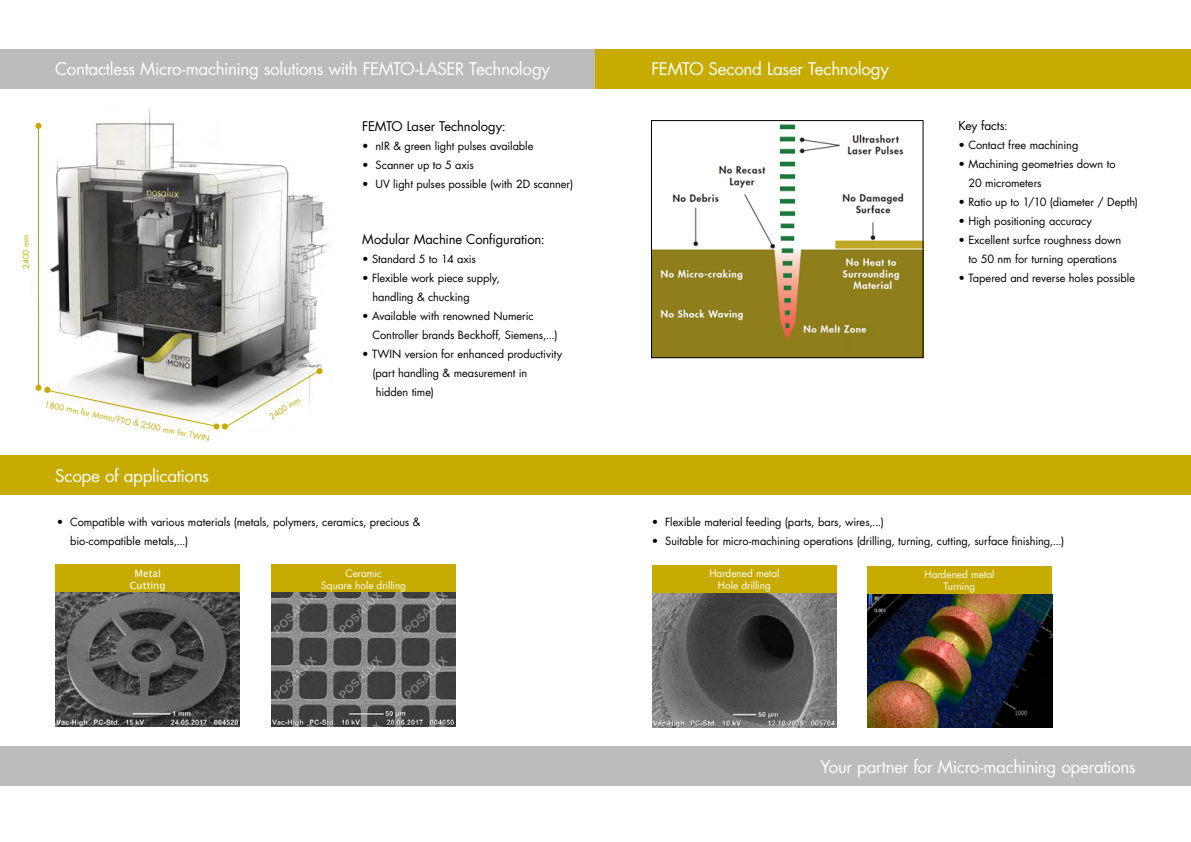
<style>
.page{position:relative;width:1191px;height:842px;background:#fff}
.page>*{position:absolute;margin:0;border:0;box-sizing:border-box;transform-origin:0 0}
.t1{font:17px "Futura LT";letter-spacing:-.02em;color:#fff}
.t2{font:13px "Futura LT";letter-spacing:-.01em;color:#000}
.t3{font:12px "Futura LT";letter-spacing:-.005em;color:#000}
.t4{font:11px/19px "Futura LT";letter-spacing:-.005em;color:#000}
.t5{font:10px/12px "Futura LT";letter-spacing:-.005em;color:#fff;text-align:center}
.t6{font:10px/12px "Lucida Grande";color:#fff;text-align:center}
.t7{font:8px "Futura LT";color:#c7ab00}
</style>
<div class="page">
<div style="left:0;top:49px;width:595px;height:39px;background:#bdbcbc"></div>
<div style="left:595px;top:747px;width:596px;height:39px;background:#bdbcbc"></div>
<div style="left:595px;top:49px;width:596px;height:39px;background:#c7ab00"></div>
<img style="left:653px;top:124px;width:268px;height:232px">
<div style="left:651px;top:120px;width:272px;height:238px;border:1px solid #000"></div>
<div style="left:0;top:455px;width:1191px;height:40px;background:#c7ab00"></div>
<div style="left:271px;top:564px;width:185px;height:29px;background:#c7ab00"></div>
<img style="left:271px;top:593px;width:185px;height:133px">
<div style="left:652px;top:565px;width:184px;height:28px;background:#c7ab00"></div>
<img style="left:652px;top:593px;width:184px;height:134px">
<div style="left:867px;top:566px;width:184px;height:28px;background:#c7ab00"></div>
<img style="left:867px;top:594px;width:185px;height:134px">
<div style="left:56px;top:565px;width:184px;height:28px;background:#c7ab00"></div>
<img style="left:56px;top:593px;width:184px;height:133px">
<div style="left:0;top:747px;width:595px;height:39px;background:#bdbcbc"></div>
<img style="left:36px;top:108px;width:295px;height:322px">
<hr style="left:38px;top:126px;width:1px;height:263px;background:#b59e28">
<div style="left:35px;top:123px;width:7px;height:6px;background:#c7ab00;border-radius:50%"></div>
<div style="left:35px;top:385px;width:7px;height:6px;background:#c7ab00;border-radius:50%"></div>
<svg style="left:44px;top:369px;width:277px;height:60px"></svg>
<p class="t7" style="left:21px;top:269px;width:36px;rotate:-90deg">2400 mm</p>
<h1 class="t1" style="left:55px;top:58px;width:496px">Contactless Micro-machining solutions with FEMTO-LASER Technology</h1>
<p class="t7" style="left:46px;top:399px;width:170px;rotate:12deg">1800 mm for Mono/FTO &amp; 2500 mm for TWIN</p>
<p class="t7" style="left:267px;top:413px;width:36px;rotate:-32deg">2400 mm</p>
<h1 class="t1" style="left:55px;top:465px;width:155px">Scope of applications</h1>
<p class="t2" style="left:362px;top:118px;width:145px">FEMTO Laser Technology:</p>
<p class="t4" style="left:362px;top:137px;width:173px">• nIR &amp; green light pulses available</p>
<p class="t4" style="left:362px;top:156px;width:113px">• Scanner up to 5 axis</p>
<p class="t4" style="left:362px;top:175px;width:212px">• UV light pulses possible (with 2D scanner)</p>
<p class="t2" style="left:362px;top:231px;width:184px">Modular Machine Configuration:</p>
<p class="t4" style="left:362px;top:249px;width:115px">• Standard 5 to 14 axis</p>
<p class="t4" style="left:372px;top:268px;width:129px;text-indent:-10px">• Flexible work piece supply, handling &amp; chucking</p>
<p class="t4" style="left:372px;top:306px;width:187px;text-indent:-10px">• Available with renowned Numeric<br>Controller brands Beckhoff, Siemens,...)</p>
<p class="t4" style="left:362px;top:344px;width:202px">• TWIN version for enhanced productivity</p>
<p class="t4" style="left:372px;top:363px;width:156px">(part handling &amp; measurement in</p>
<p class="t4" style="left:376px;top:382px;width:60px">hidden time)</p>
<p class="t4" style="left:70px;top:513px;width:352px;text-indent:-14px">• Compatible with various materials (metals, polymers, ceramics, precious &amp; bio-compatible metals,...)</p>
<h1 class="t1" style="left:651px;top:58px;width:239px">FEMTO Second Laser Technology</h1>
<p class="t3" style="left:958px;top:118px;width:51px">Key facts:</p>
<p class="t4" style="left:958px;top:135px;width:121px">• Contact free machining</p>
<p class="t4" style="left:968px;top:154px;width:148px;text-indent:-10px">• Machining geometries down to<br>20 micrometers</p>
<p class="t4" style="left:958px;top:192px;width:181px">• Ratio up to 1/10 (diameter / Depth)</p>
<p class="t4" style="left:958px;top:211px;width:135px">• High positioning accuracy</p>
<p class="t4" style="left:958px;top:230px;width:164px;text-align:center">• Excellent surfce roughness down to 50 nm for turning operations</p>
<p class="t4" style="left:958px;top:268px;width:178px">• Tapered and reverse holes possible</p>
<p class="t4" style="left:652px;top:513px;width:233px">• Flexible material feeding (parts, bars, wires,...)</p>
<p class="t4" style="left:652px;top:532px;width:414px">• Suitable for micro-machining operations (drilling, turning, cutting, surface finishing,...)</p>
<p class="t6" style="left:130px;top:567px;width:37px">Metal<br>Cutting</p>
<p class="t5" style="left:321px;top:567px;width:86px">Ceramic<br>Square hole drilling</p>
<p class="t5" style="left:709px;top:568px;width:71px">Hardened metal<br>Hole drilling</p>
<p class="t5" style="left:924px;top:568px;width:71px">Hardened metal<br>Turning</p>
<h1 class="t1" style="left:820px;top:756px;width:317px">Your partner for Micro-machining operations</h1>
</div>
